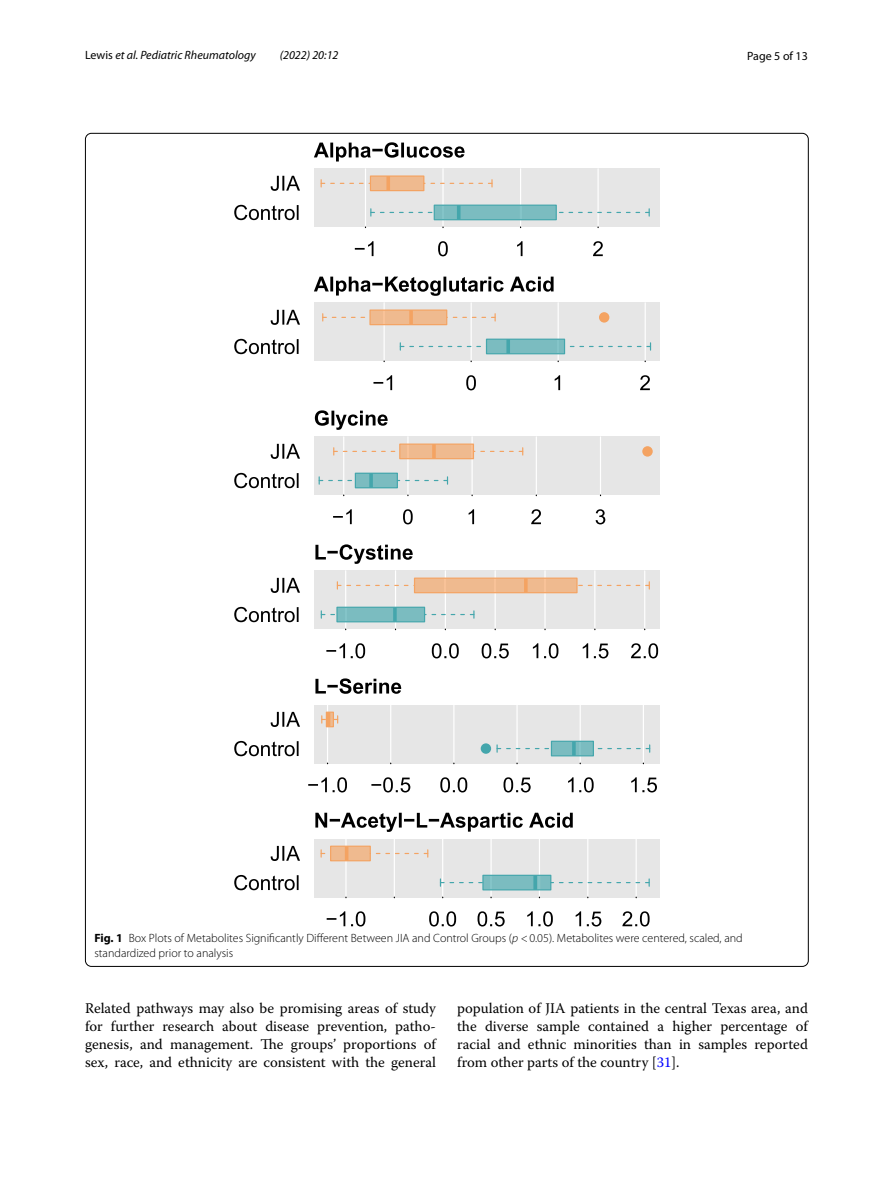
<style>
.page{position:relative;width:893px;height:1187px;background:#fff}
.page>*{position:absolute;margin:0;border:0;box-sizing:border-box;transform-origin:0 0}
.t1{font:14.7px/18px "Warnock Pro";color:#000;text-align:justify}
.t2{font:300 12px/15px "Myriad Pro";color:#000}
.t3{font:italic 12px "Myriad Pro";color:#000}
.t4{font:12px "Myriad Pro";color:#000}
.s1{font-style:normal}
.s2{font-weight:700}
.s3{font-style:italic}
.s4{color:#00f}
</style>
<div class="page">
<div style="left:314px;top:169px;width:345px;height:58px;background:#e6e6e6"></div>
<hr style="left:365px;top:169px;width:1px;height:58px;background:#fff">
<hr style="left:442px;top:169px;width:2px;height:58px;background:#fff">
<hr style="left:520px;top:169px;width:1px;height:58px;background:#fff">
<hr style="left:597px;top:169px;width:2px;height:58px;background:#fff">
<svg style="left:370px;top:204px;width:280px;height:17px"></svg>
<svg style="left:320px;top:175px;width:173px;height:17px"></svg>
<svg style="left:355px;top:241px;width:248px;height:15px"></svg>
<svg style="left:314px;top:142px;width:151px;height:19px"></svg>
<svg style="left:234px;top:205px;width:65px;height:15px"></svg>
<svg style="left:271px;top:176px;width:29px;height:15px"></svg>
<div style="left:314px;top:303px;width:345px;height:58px;background:#e6e6e6"></div>
<hr style="left:384px;top:303px;width:1px;height:58px;background:#fff">
<hr style="left:471px;top:303px;width:1px;height:58px;background:#fff">
<hr style="left:558px;top:303px;width:1px;height:58px;background:#fff">
<hr style="left:645px;top:303px;width:1px;height:58px;background:#fff">
<svg style="left:399px;top:338px;width:253px;height:17px"></svg>
<svg style="left:322px;top:309px;width:174px;height:17px"></svg>
<div style="left:599px;top:312px;width:10px;height:10px;background:#f4a362;border-radius:50%"></div>
<svg style="left:373px;top:375px;width:277px;height:15px"></svg>
<svg style="left:314px;top:276px;width:240px;height:20px"></svg>
<svg style="left:234px;top:339px;width:65px;height:15px"></svg>
<svg style="left:271px;top:310px;width:29px;height:15px"></svg>
<div style="left:314px;top:437px;width:345px;height:58px;background:#e6e6e6"></div>
<hr style="left:343px;top:437px;width:1px;height:58px;background:#fff">
<hr style="left:407px;top:437px;width:1px;height:58px;background:#fff">
<hr style="left:471px;top:437px;width:2px;height:58px;background:#fff">
<hr style="left:536px;top:437px;width:1px;height:58px;background:#fff">
<hr style="left:600px;top:437px;width:1px;height:58px;background:#fff">
<svg style="left:318px;top:472px;width:131px;height:17px"></svg>
<svg style="left:333px;top:443px;width:191px;height:17px"></svg>
<div style="left:642px;top:446px;width:11px;height:10px;background:#f4a362;border-radius:50%"></div>
<svg style="left:333px;top:509px;width:272px;height:15px"></svg>
<svg style="left:315px;top:410px;width:73px;height:20px"></svg>
<svg style="left:234px;top:473px;width:65px;height:15px"></svg>
<svg style="left:271px;top:444px;width:29px;height:15px"></svg>
<div style="left:314px;top:571px;width:345px;height:58px;background:#e6e6e6"></div>
<hr style="left:345px;top:571px;width:1px;height:58px;background:#fff">
<hr style="left:395px;top:571px;width:1px;height:58px;background:#fff">
<hr style="left:445px;top:571px;width:1px;height:58px;background:#fff">
<hr style="left:495px;top:571px;width:1px;height:58px;background:#fff">
<hr style="left:544px;top:571px;width:2px;height:58px;background:#fff">
<hr style="left:594px;top:571px;width:1px;height:58px;background:#fff">
<hr style="left:644px;top:571px;width:1px;height:58px;background:#fff">
<svg style="left:320px;top:606px;width:155px;height:17px"></svg>
<svg style="left:336px;top:577px;width:314px;height:17px"></svg>
<svg style="left:326px;top:643px;width:332px;height:15px"></svg>
<svg style="left:315px;top:544px;width:98px;height:20px"></svg>
<svg style="left:234px;top:607px;width:65px;height:15px"></svg>
<svg style="left:271px;top:578px;width:29px;height:15px"></svg>
<div style="left:314px;top:704px;width:345px;height:59px;background:#e6e6e6"></div>
<hr style="left:327px;top:704px;width:1px;height:59px;background:#fff">
<hr style="left:390px;top:704px;width:1px;height:59px;background:#fff">
<hr style="left:453px;top:704px;width:1px;height:59px;background:#fff">
<hr style="left:516px;top:704px;width:2px;height:59px;background:#fff">
<hr style="left:580px;top:704px;width:1px;height:59px;background:#fff">
<hr style="left:643px;top:704px;width:1px;height:59px;background:#fff">
<svg style="left:496px;top:740px;width:155px;height:17px"></svg>
<div style="left:481px;top:743px;width:10px;height:10px;background:#44a6ac;border-radius:50%"></div>
<svg style="left:321px;top:711px;width:18px;height:17px"></svg>
<svg style="left:308px;top:777px;width:349px;height:15px"></svg>
<svg style="left:315px;top:678px;width:86px;height:15px"></svg>
<svg style="left:234px;top:740px;width:65px;height:16px"></svg>
<svg style="left:271px;top:711px;width:29px;height:16px"></svg>
<div style="left:314px;top:838px;width:345px;height:59px;background:#e6e6e6"></div>
<hr style="left:345px;top:838px;width:2px;height:59px;background:#fff">
<hr style="left:394px;top:838px;width:1px;height:59px;background:#fff">
<hr style="left:442px;top:838px;width:1px;height:59px;background:#fff">
<hr style="left:490px;top:838px;width:2px;height:59px;background:#fff">
<hr style="left:539px;top:838px;width:1px;height:59px;background:#fff">
<hr style="left:587px;top:838px;width:1px;height:59px;background:#fff">
<hr style="left:636px;top:838px;width:1px;height:59px;background:#fff">
<svg style="left:439px;top:874px;width:211px;height:17px"></svg>
<svg style="left:320px;top:845px;width:109px;height:16px"></svg>
<svg style="left:327px;top:911px;width:323px;height:15px"></svg>
<svg style="left:315px;top:812px;width:258px;height:19px"></svg>
<svg style="left:234px;top:875px;width:65px;height:15px"></svg>
<svg style="left:271px;top:845px;width:29px;height:16px"></svg>
<p class="t3" style="left:85px;top:48px;width:172px"><span class="s1">Lewis</span> et al. Pediatric Rheumatology</p>
<p class="t3" style="left:280px;top:48px;width:60px">(2022) 20:12</p>
<p class="t4" style="left:747px;top:48px;width:62px">Page 5 of 13</p>
<p class="t2" style="left:94px;top:930px;width:650px"><span class="s2">Fig. 1</span> Box Plots of Metabolites Significantly Different Between JIA and Control Groups (<span class="s3">p</span> &lt;0.05). Metabolites were centered, scaled, and standardized prior to analysis</p>
<p class="t1" style="left:85px;top:998px;width:352px">Related pathways may also be promising areas of study for further research about disease prevention, patho&shy;genesis, and management. The groups’ proportions of sex, race, and ethnicity are consistent with the general</p>
<p class="t1" style="left:457px;top:998px;width:352px">population of JIA patients in the central Texas area, and the diverse sample contained a higher percentage of racial and ethnic minorities than in samples reported from other parts of the country [<span class="s4">31</span>].</p>
</div>
